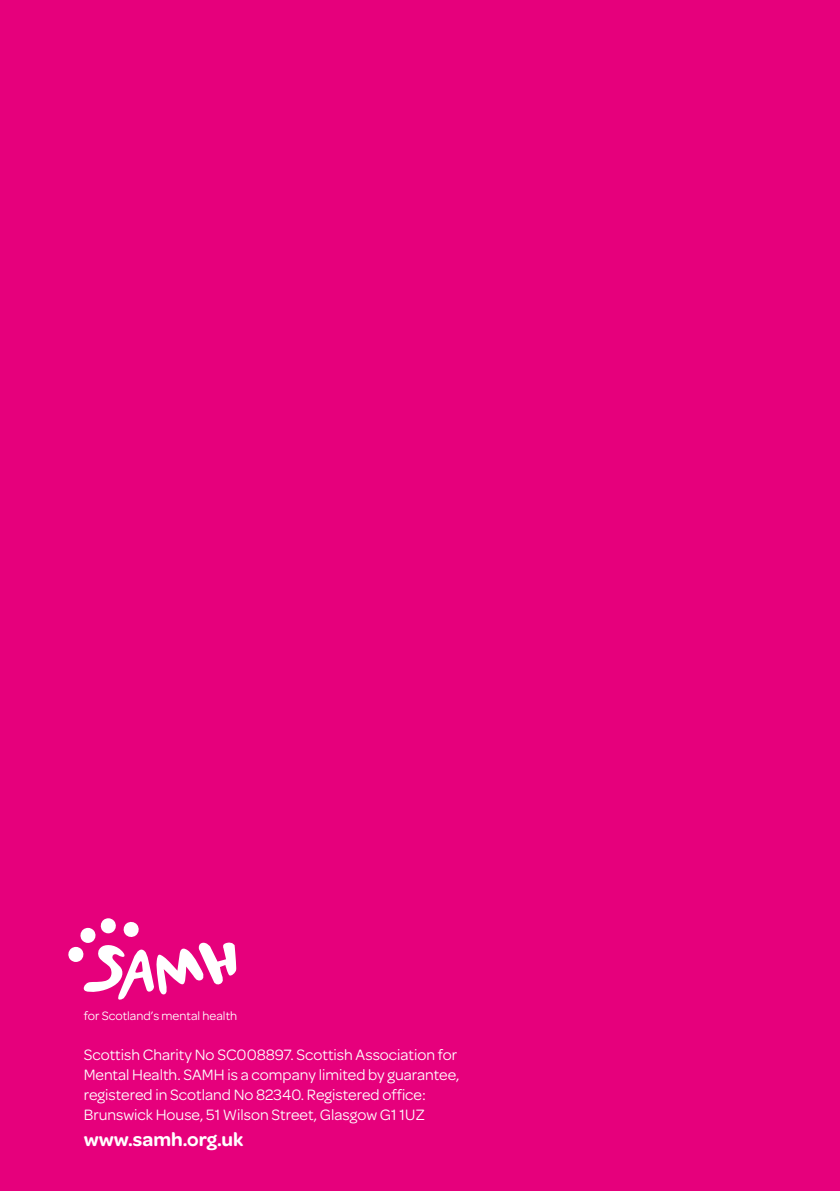
<style>
.page{position:relative;width:840px;height:1191px;background:#fff}
.page>*{position:absolute;margin:0;border:0;box-sizing:border-box;transform-origin:0 0}
.t1{font:600 20px "Omnes";color:#fff}
.t2{font:16px/20px "Omnes";color:#fff}
.t3{font:13px "Omnes";color:#fff}
</style>
<div class="page">
<div style="left:0;top:0;width:839px;height:1191px;background:#e6007c"></div>
<svg style="left:68px;top:918px;width:168px;height:81px"></svg>
<p class="t3" style="left:84px;top:1007px;width:155px">for Scotland’s mental health</p>
<p class="t2" style="left:84px;top:1043px;width:377px">Scottish Charity No SC008897. Scottish Association for Mental Health. SAMH is a company limited by guarantee, registered in Scotland No 82340. Registered office:<br>Brunswick House, 51 Wilson Street, Glasgow G1 1UZ</p>
<p class="t1" style="left:84px;top:1124px;width:161px">www.samh.org.uk</p>
</div>
